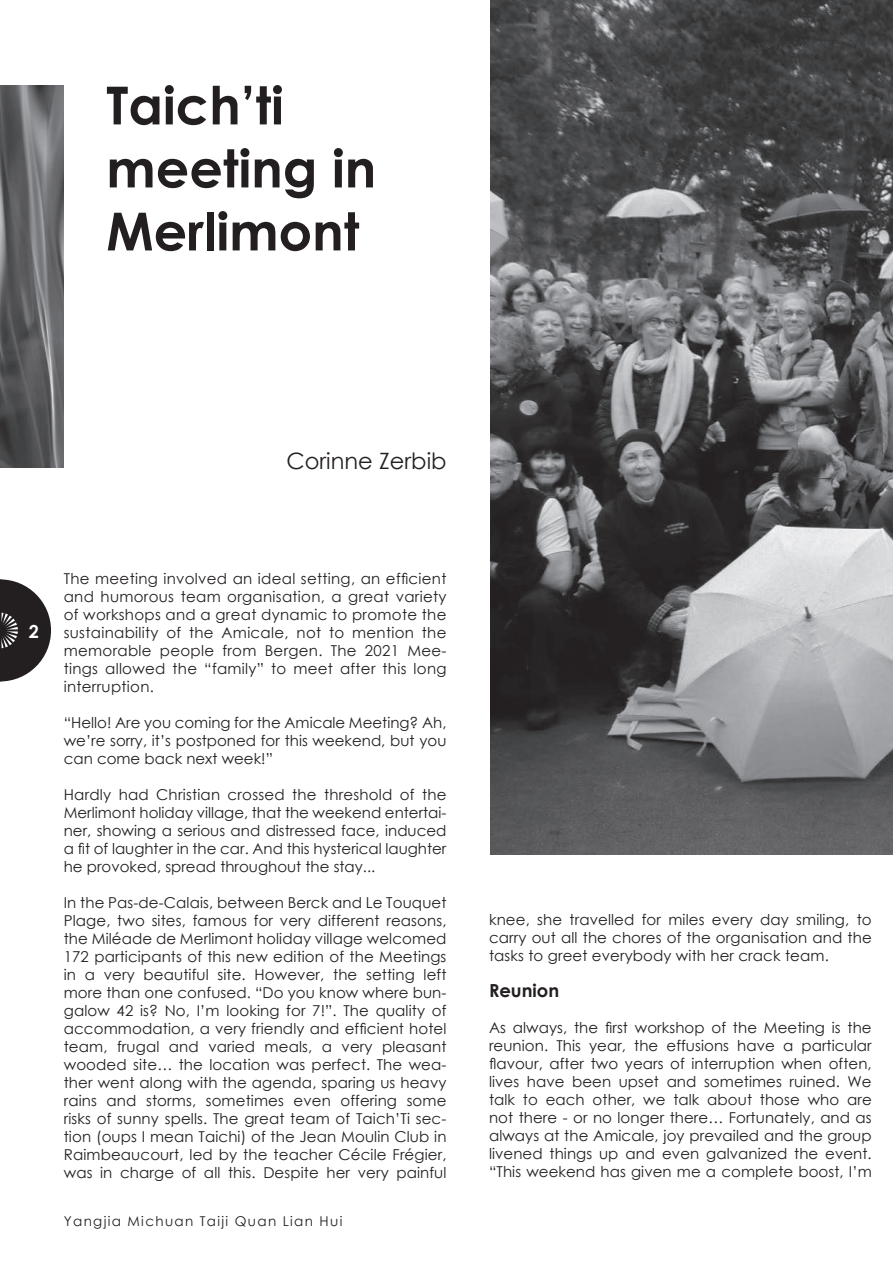
<style>
.page{position:relative;width:893px;height:1263px;background:#fff}
.page>*{position:absolute;margin:0;border:0;box-sizing:border-box;transform-origin:0 0}
.t1{font:700 52.5px/63px "Century Gothic";color:#231f20}
.t2{font:22.5px "Century Gothic";color:#231f20}
.t3{font:700 18px "Century Gothic";color:#231f20}
.t4{font:700 18px "Century Gothic";color:#fff}
.t5{font:15px/18px "Century Gothic";letter-spacing:.005em;color:#231f20;text-align:justify}
.t6{font:13.5px "Century Gothic";letter-spacing:.1em;color:#231f20}
</style>
<div class="page">
<svg style="left:0;top:579px;width:51px;height:102px"></svg>
<img style="left:0;top:85px;width:64px;height:383px">
<img style="left:490px;top:0;width:403px;height:855px">
<h1 class="t1" style="left:106px;top:73px;width:271px">Taich’ti meeting in<br>Merlimont</h1>
<h2 class="t2" style="left:286px;top:445px;width:161px">Corinne Zerbib</h2>
<p class="t4" style="left:29px;top:620px;width:12px">2</p>
<p class="t5" style="left:64px;top:569px;width:384px">The meeting involved an ideal setting, an efficient and humorous team organisation, a great variety of workshops and a great dynamic to promote the sustainability of the Amicale, not to mention the memorable people from Bergen. The 2021 Mee&shy;tings allowed the “family” to meet after this long interruption.</p>
<p class="t5" style="left:64px;top:713px;width:384px">“Hello! Are you coming for the Amicale Meeting? Ah, we’re sorry, it’s postponed for this weekend, but you can come back next week!”</p>
<p class="t5" style="left:64px;top:785px;width:384px">Hardly had Christian crossed the threshold of the Merlimont holiday village, that the weekend entertai&shy;ner, showing a serious and distressed face, induced a fit of laughter in the car. And this hysterical laughter he provoked, spread throughout the stay...</p>
<p class="t5" style="left:64px;top:893px;width:384px">In the Pas-de-Calais, between Berck and Le Touquet Plage, two sites, famous for very different reasons, the Miléade de Merlimont holiday village welcomed 172 participants of this new edition of the Meetings in a very beautiful site. However, the setting left more than one confused. “Do you know where bun&shy;galow 42 is? No, I’m looking for 7!”. The quality of accommodation, a very friendly and efficient hotel team, frugal and varied meals, a very pleasant wooded site… the location was perfect. The wea&shy;ther went along with the agenda, sparing us heavy rains and storms, sometimes even offering some risks of sunny spells. The great team of Taich’Ti sec&shy;tion (oups I mean Taichi) of the Jean Moulin Club in Raimbeaucourt, led by the teacher Cécile Frégier, was in charge of all this. Despite her very painful</p>
<p class="t6" style="left:64px;top:1211px;width:280px">Yangjia Michuan Taiji Quan Lian Hui</p>
<p class="t5" style="left:489px;top:911px;width:384px">knee, she travelled for miles every day smiling, to carry out all the chores of the organisation and the tasks to greet everybody with her crack team.</p>
<p class="t3" style="left:489px;top:979px;width:72px">Reunion</p>
<p class="t5" style="left:489px;top:1019px;width:384px">As always, the first workshop of the Meeting is the reunion. This year, the effusions have a particular flavour, after two years of interruption when often, lives have been upset and sometimes ruined. We talk to each other, we talk about those who are not there - or no longer there… Fortunately, and as always at the Amicale, joy prevailed and the group livened things up and even galvanized the event. “This weekend has given me a complete boost, I’m</p>
</div>
